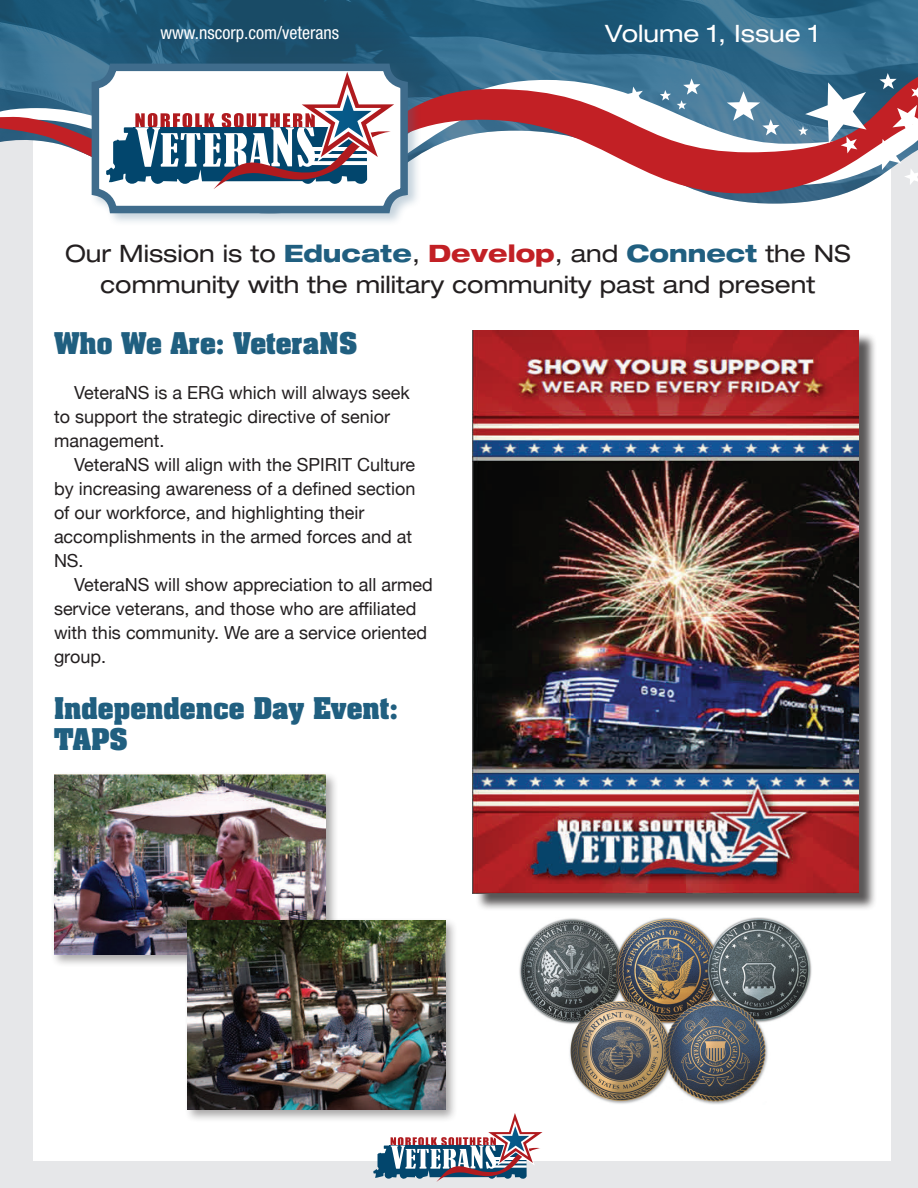
<style>
.page{position:relative;width:918px;height:1188px;background:#e6e7e9}
.page>*{position:absolute;margin:0;border:0;box-sizing:border-box;transform-origin:0 0}
.t1{font:700 25.5px/31.5px "Aachen";color:#205f80}
.t2{font:expanded 24px/31.5px "Helvetica Neue";color:#231f20;text-align:center}
.t3{font:expanded 24px "Helvetica Neue";color:#fff}
.t4{font:18px/24px "Helvetica Neue";color:#231f20}
.t5{font:condensed 18px "Helvetica Neue";color:#fff}
.s1{font-weight:800;color:#205f80}
.s2{font-weight:800;color:#c22025}
</style>
<div class="page">
<div style="left:33px;top:39px;width:858px;height:1122px;background:#fff"></div>
<img style="left:0;top:0;width:918px;height:204px">
<svg style="left:0;top:73px;width:918px;height:128px"></svg>
<svg style="left:727px;top:91px;width:53px;height:44px"></svg>
<svg style="left:626px;top:87px;width:17px;height:16px"></svg>
<svg style="left:677px;top:78px;width:23px;height:32px"></svg>
<svg style="left:798px;top:73px;width:120px;height:112px"></svg>
<svg style="left:660px;top:90px;width:11px;height:11px"></svg>
<svg style="left:391px;top:1113px;width:152px;height:69px"></svg>
<div style="left:89px;top:61px;width:332px;height:166px;background:#3f6c8c;opacity:.3"></div>
<svg style="left:95px;top:67px;width:309px;height:143px"></svg>
<svg style="left:135px;top:73px;width:264px;height:116px"></svg>
<div style="left:92px;top:64px;width:316px;height:149px;border:8px solid #3f6c8c;border-radius:18px"></div>
<div style="left:475px;top:332px;width:402px;height:580px;background:#231f20;opacity:.75"></div>
<img style="left:472px;top:330px;width:386px;height:563px">
<img style="left:519px;top:918px;width:293px;height:186px">
<div style="left:51px;top:771px;width:287px;height:196px;background:#231f20;opacity:.4"></div>
<img style="left:54px;top:774px;width:272px;height:180px">
<div style="left:184px;top:917px;width:274px;height:205px;background:#231f20;opacity:.4"></div>
<img style="left:187px;top:920px;width:259px;height:190px">
<p class="t5" style="left:160px;top:22px;width:180px">www.nscorp.com/veterans</p>
<h2 class="t3" style="left:605px;top:18px;width:216px">Volume 1, Issue 1</h2>
<h2 class="t2" style="left:65px;top:237px;width:787px">Our Mission is to <span class="s1">Educate</span>, <span class="s2">Develop</span>, and <span class="s1">Connect</span> the NS community with the military community past and present</h2>
<h1 class="t1" style="left:54px;top:327px;width:305px">Who We Are: VeteraNS</h1>
<p class="t4" style="left:54px;top:382px;width:357px;text-indent:20px">VeteraNS is a ERG which will always seek to support the strategic directive of senior management.</p>
<p class="t4" style="left:54px;top:454px;width:363px;text-indent:20px">VeteraNS will align with the SPIRIT Culture by increasing awareness of a defined section of our workforce, and highlighting their accomplishments in the armed forces and at NS.</p>
<p class="t4" style="left:54px;top:574px;width:380px;text-indent:20px">VeteraNS will show appreciation to all armed service veterans, and those who are affiliated with this community. We are a service oriented group.</p>
<h1 class="t1" style="left:54px;top:692px;width:346px">Independence Day Event:<br>TAPS</h1>
</div>
